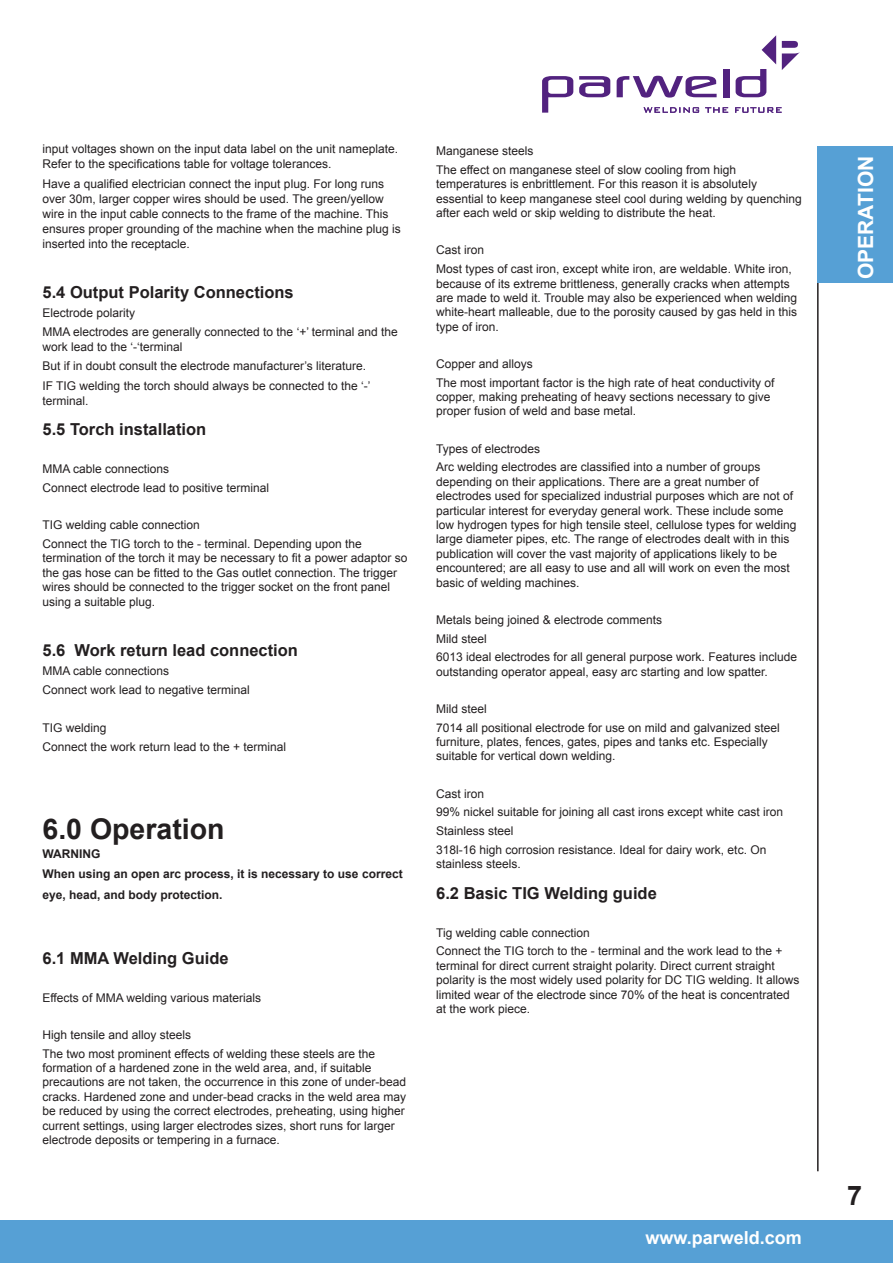
<style>
.page{position:relative;width:893px;height:1263px;background:#fff}
.page>*{position:absolute;margin:0;border:0;box-sizing:border-box;transform-origin:0 0}
.t1{font:700 28.5px "Arial";color:#231f20}
.t2{font:700 27px "Arial";color:#231f20}
.t3{font:700 21px "Arial";color:#fff}
.t4{font:700 18px "Arial";color:#fff}
.t5{font:700 16.5px "Arial";color:#231f20}
.t6{font:12px/14.4px "Arial";color:#231f20}
.t7{font:700 12px/19.2px "Arial";color:#231f20}
</style>
<div class="page">
<svg style="left:542px;top:76px;width:31px;height:37px"></svg>
<svg style="left:579px;top:76px;width:31px;height:21px"></svg>
<svg style="left:617px;top:76px;width:100px;height:22px"></svg>
<div style="left:723px;top:69px;width:6px;height:28px;background:#52227f"></div>
<svg style="left:736px;top:35px;width:40px;height:62px"></svg>
<svg style="left:782px;top:41px;width:18px;height:29px"></svg>
<svg style="left:644px;top:107px;width:138px;height:6px"></svg>
<hr style="left:817px;top:183px;width:2px;height:988px;background:#231f20">
<div style="left:0;top:1220px;width:893px;height:43px;background:#56a0d5"></div>
<div style="left:817px;top:147px;width:76px;height:136px;background:#56a0d5"></div>
<p class="t6" style="left:43px;top:142px;width:357px;line-height:15px">input voltages shown on the input data label on the unit nameplate.<br>Refer to the specifications table for voltage tolerances.</p>
<p class="t6" style="left:43px;top:176px;width:360px;line-height:15px">Have a qualified electrician connect the input plug. For long runs over 30m, larger copper wires should be used. The green/yellow wire in the input cable connects to the frame of the machine. This ensures proper grounding of the machine when the machine plug is inserted into the receptacle.</p>
<h3 class="t5" style="left:43px;top:281px;width:253px">5.4 Output Polarity Connections</h3>
<p class="t6" style="left:43px;top:303px;width:357px;line-height:19.2px">Electrode polarity<br>MMA electrodes are generally connected to the ‘+’ terminal and the</p>
<p class="t6" style="left:43px;top:337px;width:329px;line-height:19.2px">work lead to the ‘-‘terminal<br>But if in doubt consult the electrode manufacturer’s literature.<br>IF TIG welding the torch should always be connected to the ‘-’</p>
<p class="t6" style="left:43px;top:393px;width:48px">terminal.</p>
<h3 class="t5" style="left:43px;top:419px;width:165px">5.5 Torch installation</h3>
<p class="t6" style="left:43px;top:460px;width:228px;line-height:18.6px">MMA cable connections<br>Connect electrode lead to positive terminal</p>
<p class="t6" style="left:43px;top:516px;width:321px;line-height:18.6px">TIG welding cable connection<br>Connect the TIG torch to the - terminal. Depending upon the</p>
<p class="t6" style="left:43px;top:551px;width:366px">termination of the torch it may be necessary to fit a power adaptor so the gas hose can be fitted to the Gas outlet connection. The trigger wires should be connected to the trigger socket on the front panel using a suitable plug.</p>
<h3 class="t5" style="left:43px;top:639px;width:257px">5.6 Work return lead connection</h3>
<p class="t6" style="left:43px;top:661px;width:209px;line-height:19.2px">MMA cable connections<br>Connect work lead to negative terminal</p>
<p class="t6" style="left:43px;top:718px;width:245px;line-height:18.6px">TIG welding<br>Connect the work return lead to the + terminal</p>
<h1 class="t1" style="left:43px;top:810px;width:184px">6.0 Operation</h1>
<p class="t7" style="left:43px;top:845px;width:21px">WARN</p>
<p class="t7" style="left:43px;top:845px;width:362px;text-indent:37px">ING<br>When using an open arc process, it is necessary to use correct</p>
<p class="t7" style="left:43px;top:886px;width:182px">eye, head, and body protection.</p>
<h3 class="t5" style="left:43px;top:947px;width:188px">6.1 MMA Welding Guide</h3>
<p class="t6" style="left:43px;top:990px;width:220px">Effects of MMA welding various materials</p>
<p class="t6" style="left:43px;top:1025px;width:334px;line-height:18.6px">High tensile and alloy steels<br>The two most prominent effects of welding these steels are the</p>
<p class="t6" style="left:43px;top:1061px;width:365px">formation of a hardened zone in the weld area, and, if suitable precautions are not taken, the occurrence in this zone of under-bead cracks. Hardened zone and under-bead cracks in the weld area may be reduced by using the correct electrodes, preheating, using higher current settings, using larger electrodes sizes, short runs for larger electrode deposits or tempering in a furnace.</p>
<p class="t6" style="left:436px;top:142px;width:301px;line-height:18.6px">Manganese steels<br>The effect on manganese steel of slow cooling from high</p>
<p class="t6" style="left:436px;top:177px;width:367px">temperatures is enbrittlement. For this reason it is absolutely essential to keep manganese steel cool during welding by quenching after each weld or skip welding to distribute the heat.</p>
<p class="t6" style="left:436px;top:241px;width:357px;line-height:18.6px">Cast iron<br>Most types of cast iron, except white iron, are weldable. White iron,</p>
<p class="t6" style="left:436px;top:276px;width:362px">because of its extreme brittleness, generally cracks when attempts are made to weld it. Trouble may also be experienced when welding white-heart malleable, due to the porosity caused by gas held in this type of iron.</p>
<p class="t6" style="left:436px;top:355px;width:340px;line-height:18.6px">Copper and alloys<br>The most important factor is the high rate of heat conductivity of</p>
<p class="t6" style="left:436px;top:390px;width:336px">copper, making preheating of heavy sections necessary to give proper fusion of weld and base metal.</p>
<p class="t6" style="left:436px;top:439px;width:326px;line-height:18.6px">Types of electrodes<br>Arc welding electrodes are classified into a number of groups</p>
<p class="t6" style="left:436px;top:475px;width:362px">depending on their applications. There are a great number of electrodes used for specialized industrial purposes which are not of particular interest for everyday general work. These include some low hydrogen types for high tensile steel, cellulose types for welding large diameter pipes, etc. The range of electrodes dealt with in this publication will cover the vast majority of applications likely to be encountered; are all easy to use and all will work on even the most basic of welding machines.</p>
<p class="t6" style="left:436px;top:611px;width:362px;line-height:18.6px">Metals being joined &amp; electrode comments<br>Mild steel<br>6013 ideal electrodes for all general purpose work. Features include</p>
<p class="t6" style="left:436px;top:664px;width:333px">outstanding operator appeal, easy arc starting and low spatter.</p>
<p class="t6" style="left:436px;top:700px;width:345px;line-height:18.6px">Mild steel<br>7014 all positional electrode for use on mild and galvanized steel</p>
<p class="t6" style="left:436px;top:735px;width:333px">furniture, plates, fences, gates, pipes and tanks etc. Especially suitable for vertical down welding.</p>
<p class="t6" style="left:436px;top:784px;width:348px;line-height:18.6px">Cast iron<br>99% nickel suitable for joining all cast irons except white cast iron Stainless steel<br>318l-16 high corrosion resistance. Ideal for dairy work, etc. On</p>
<p class="t6" style="left:436px;top:857px;width:86px">stainless steels.</p>
<h3 class="t5" style="left:436px;top:882px;width:222px">6.2 Basic TIG Welding guide</h3>
<p class="t6" style="left:436px;top:923px;width:348px;line-height:18.6px">Tig welding cable connection<br>Connect the TIG torch to the - terminal and the work lead to the +</p>
<p class="t6" style="left:436px;top:958px;width:365px">terminal for direct current straight polarity. Direct current straight polarity is the most widely used polarity for DC TIG welding. It allows limited wear of the electrode since 70% of the heat is concentrated at the work piece.</p>
<h3 class="t4" style="left:645px;top:1226px;width:158px">www.parweld.com</h3>
<h3 class="t3" style="left:852px;top:279px;width:122px;rotate:-90deg">OPERATION</h3>
<h2 class="t2" style="left:847px;top:1177px;width:17px">7</h2>
</div>
